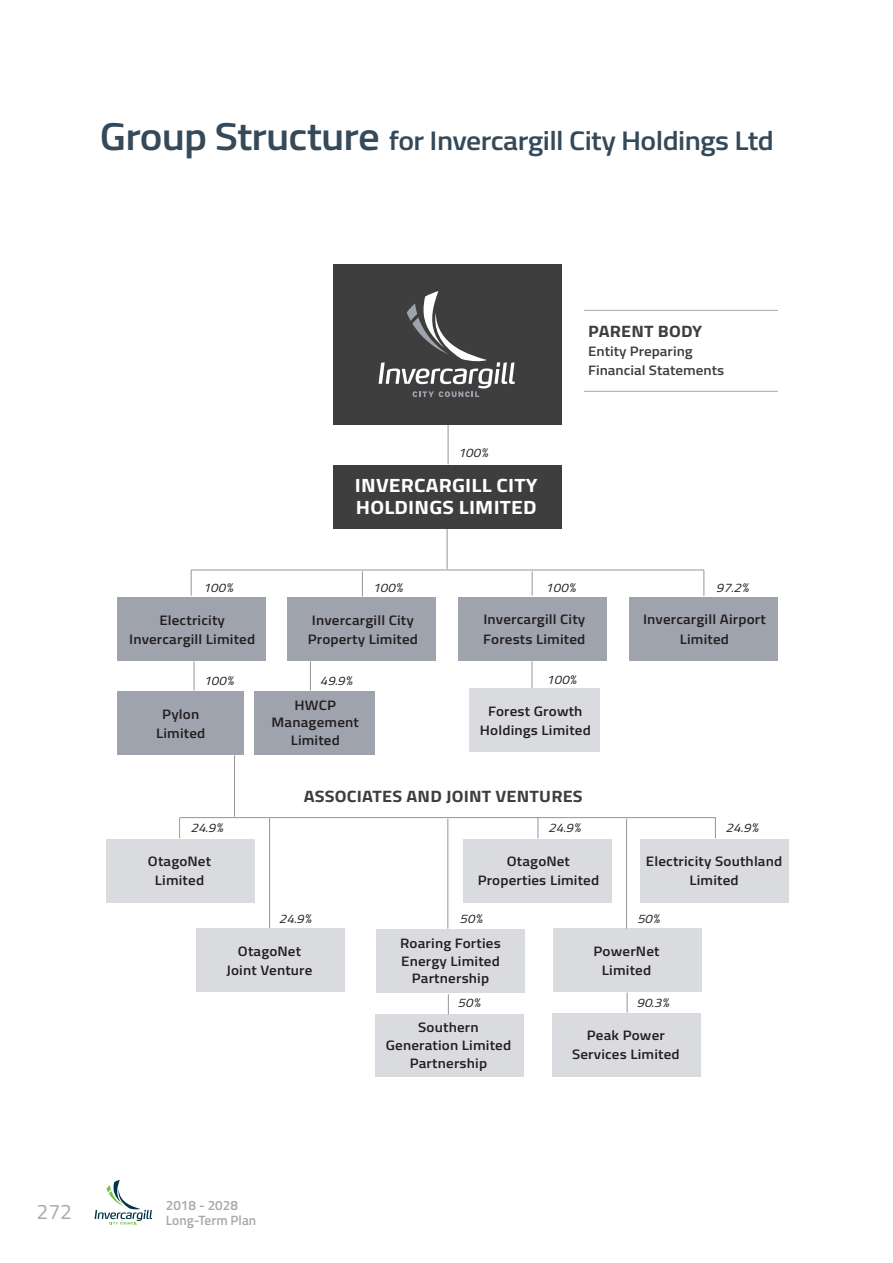
<style>
.page{position:relative;width:893px;height:1263px;background:#fff}
.page>*{position:absolute;margin:0;border:0;box-sizing:border-box;transform-origin:0 0}
.t1{font:600 27px "Titillium";letter-spacing:-.02em;color:#344959;scale:1.1 1}
.t2{font:21px "Titillium";color:#a8a9ad}
.t3{font:700 19.2px/21.9px "Titillium";letter-spacing:.01em;color:#fff;scale:1.1 1}
.t4{font:700 16.5px "Titillium";letter-spacing:.01em;color:#3e3e3f;scale:1.1 1}
.t5{font:600 13.65px/19.2px "Titillium";letter-spacing:.01em;color:#231f20;text-align:center;scale:1.1 1}
.t6{font:600 13.65px/19.2px "Titillium";color:#3e3e3f;scale:1.1 1}
.t7{font:600 13.5px/15px "Titillium";color:#a8a9ad}
.t8{font:italic 12.3px "Titillium";color:#231f20;scale:1.1 1}
.s1{font-size:39px}
</style>
<div class="page">
<svg style="left:95px;top:1180px;width:57px;height:44px"></svg>
<div style="left:629px;top:597px;width:149px;height:64px;background:#9fa3ae"></div>
<div style="left:458px;top:597px;width:149px;height:63px;background:#9fa3ae"></div>
<div style="left:117px;top:597px;width:149px;height:64px;background:#9fa3ae"></div>
<div style="left:106px;top:839px;width:149px;height:63px;background:#dadbdf"></div>
<div style="left:196px;top:929px;width:149px;height:63px;background:#dadbdf"></div>
<div style="left:553px;top:929px;width:149px;height:63px;background:#dadbdf"></div>
<div style="left:640px;top:839px;width:149px;height:63px;background:#dadbdf"></div>
<div style="left:287px;top:597px;width:149px;height:64px;background:#9fa3ae"></div>
<div style="left:118px;top:691px;width:126px;height:64px;background:#9fa3ae"></div>
<div style="left:255px;top:691px;width:120px;height:64px;background:#9fa3ae"></div>
<div style="left:552px;top:1013px;width:149px;height:63px;background:#dadbdf"></div>
<div style="left:469px;top:688px;width:131px;height:64px;background:#dadbdf"></div>
<hr style="left:191px;top:570px;width:513px;height:1px;background:#939598">
<hr style="left:584px;top:391px;width:194px;height:1px;background:#a8a9ad">
<hr style="left:584px;top:310px;width:194px;height:1px;background:#a8a9ad">
<hr style="left:180px;top:817px;width:536px;height:1px;background:#939598">
<svg style="left:362px;top:571px;width:1px;height:25px"></svg>
<svg style="left:194px;top:661px;width:1px;height:29px"></svg>
<svg style="left:310px;top:661px;width:1px;height:29px"></svg>
<svg style="left:627px;top:992px;width:1px;height:20px"></svg>
<svg style="left:532px;top:661px;width:1px;height:27px"></svg>
<svg style="left:532px;top:571px;width:1px;height:24px"></svg>
<svg style="left:703px;top:570px;width:1px;height:26px"></svg>
<svg style="left:715px;top:818px;width:1px;height:20px"></svg>
<svg style="left:191px;top:570px;width:1px;height:26px"></svg>
<svg style="left:179px;top:818px;width:1px;height:20px"></svg>
<hr style="left:269px;top:818px;width:1px;height:110px;background:#939598">
<hr style="left:626px;top:819px;width:1px;height:110px;background:#939598">
<hr style="left:447px;top:524px;width:1px;height:45px;background:#939598">
<hr style="left:234px;top:755px;width:1px;height:61px;background:#939598">
<div style="left:333px;top:465px;width:229px;height:63px;background:#3e3e3f"></div>
<hr style="left:448px;top:425px;width:1px;height:39px;background:#939598">
<div style="left:333px;top:264px;width:229px;height:160px;background:#3e3e3f"></div>
<svg style="left:379px;top:291px;width:136px;height:106px"></svg>
<div style="left:463px;top:839px;width:149px;height:63px;background:#dadbdf"></div>
<svg style="left:538px;top:818px;width:1px;height:20px"></svg>
<div style="left:375px;top:1014px;width:149px;height:62px;background:#dadbdf"></div>
<svg style="left:448px;top:994px;width:1px;height:20px"></svg>
<hr style="left:447px;top:819px;width:1px;height:110px;background:#939598">
<div style="left:376px;top:929px;width:149px;height:63px;background:#dadbdf"></div>
<h1 class="t1" style="left:100px;top:120px;width:614px"><span class="s1">Group Structure</span> for Invercargill City Holdings Ltd</h1>
<p class="t8" style="left:458px;top:444px;width:29px">100%</p>
<h3 class="t3" style="left:355px;top:474px;width:168px">INVERCARGILL CITY<br>HOLDINGS LIMITED</h3>
<p class="t4" style="left:588px;top:318px;width:105px">PARENT BODY</p>
<p class="t6" style="left:588px;top:341px;width:125px">Entity Preparing<br>Financial Statements</p>
<p class="t8" style="left:203px;top:578px;width:29px">100%</p>
<p class="t8" style="left:372px;top:578px;width:29px">100%</p>
<p class="t8" style="left:716px;top:578px;width:31px">97.2%</p>
<p class="t8" style="left:545px;top:578px;width:29px">100%</p>
<p class="t5" style="left:129px;top:609px;width:116px">Electricity<br>Invercargill Limited</p>
<p class="t5" style="left:308px;top:610px;width:102px">Invercargill City<br>Property Limited</p>
<p class="t5" style="left:483px;top:609px;width:94px;text-align:left">Invercargill City<br>Forests Limited</p>
<p class="t8" style="left:203px;top:672px;width:29px">100%</p>
<p class="t8" style="left:320px;top:672px;width:31px">49.9%</p>
<p class="t8" style="left:546px;top:670px;width:29px">100%</p>
<p class="t5" style="left:156px;top:703px;width:46px">Pylon<br>Limited</p>
<p class="t5" style="left:272px;top:695px;width:81px;line-height:17.9px">HWCP<br>Management<br>Limited</p>
<p class="t5" style="left:480px;top:701px;width:102px">Forest Growth<br>Holdings Limited</p>
<p class="t8" style="left:190px;top:819px;width:31px">24.9%</p>
<p class="t5" style="left:148px;top:851px;width:59px">OtagoNet<br>Limited</p>
<p class="t4" style="left:304px;top:783px;width:255px">ASSOCIATES AND JOINT VENTURES</p>
<p class="t8" style="left:548px;top:819px;width:31px">24.9%</p>
<p class="t5" style="left:478px;top:851px;width:112px">OtagoNet<br>Properties Limited</p>
<p class="t5" style="left:643px;top:609px;width:113px">Invercargill Airport<br>Limited</p>
<p class="t8" style="left:726px;top:819px;width:31px">24.9%</p>
<p class="t5" style="left:646px;top:851px;width:126px">Electricity Southland<br>Limited</p>
<p class="t8" style="left:279px;top:910px;width:31px">24.9%</p>
<p class="t8" style="left:637px;top:910px;width:22px">50%</p>
<p class="t8" style="left:460px;top:910px;width:22px">50%</p>
<p class="t5" style="left:400px;top:933px;width:93px;line-height:17.9px">Roaring Forties<br>Energy Limited<br>Partnership</p>
<p class="t5" style="left:227px;top:941px;width:80px">OtagoNet<br>Joint Venture</p>
<p class="t5" style="left:594px;top:941px;width:62px">PowerNet<br>Limited</p>
<h2 class="t2" style="left:37px;top:1196px;width:37px">272</h2>
<p class="t7" style="left:166px;top:1197px;width:92px">2018 - 2028<br>Long-Term Plan</p>
<p class="t8" style="left:458px;top:994px;width:22px">50%</p>
<p class="t5" style="left:386px;top:1018px;width:116px;line-height:17.9px">Southern<br>Generation Limited<br>Partnership</p>
<p class="t8" style="left:636px;top:994px;width:31px">90.3%</p>
<p class="t5" style="left:572px;top:1025px;width:99px">Peak Power<br>Services Limited</p>
</div>
